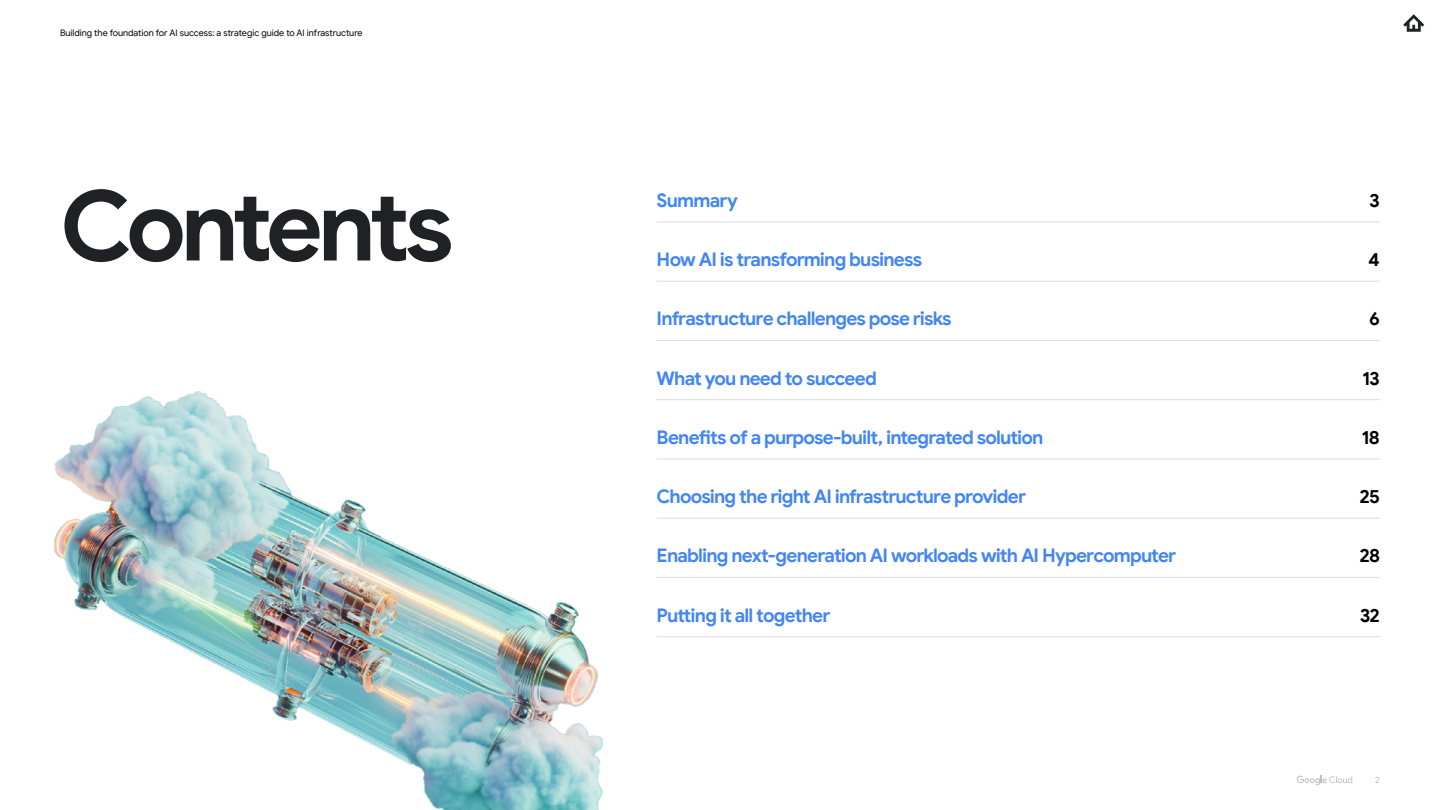
<style>
.page{position:relative;width:1440px;height:810px;background:#fff}
.page>*{position:absolute;margin:0;border:0;box-sizing:border-box;transform-origin:0 0}
.t1{font:700 97.5px "Google Sans";letter-spacing:-.07em;color:#202124}
.t2{font:700 18.75px "Google Sans";letter-spacing:-.045em;color:#4285f4}
.t3{font:700 18.75px "Google Sans";letter-spacing:-.045em;color:#000}
.t4{font:9px "Google Sans";letter-spacing:-.005em;color:#000}
.t5{font:9px "Google Sans";color:#bdc1c6}
</style>
<div class="page">
<img style="left:53px;top:391px;width:550px;height:419px">
<svg style="left:1403px;top:14px;width:21px;height:18px"></svg>
<hr style="left:657px;top:222px;width:723px;height:1px;background:#dadce0">
<hr style="left:657px;top:281px;width:723px;height:1px;background:#dadce0">
<hr style="left:657px;top:340px;width:723px;height:1px;background:#dadce0">
<hr style="left:657px;top:399px;width:723px;height:1px;background:#dadce0">
<hr style="left:657px;top:459px;width:723px;height:1px;background:#dadce0">
<hr style="left:657px;top:518px;width:723px;height:1px;background:#dadce0">
<hr style="left:657px;top:577px;width:723px;height:1px;background:#dadce0">
<hr style="left:657px;top:636px;width:723px;height:1px;background:#dadce0">
<svg style="left:1297px;top:776px;width:55px;height:9px"></svg>
<p class="t4" style="left:60px;top:27px;width:304px">Building the foundation for AI success: a strategic guide to AI infrastructure</p>
<h1 class="t1" style="left:60px;top:166px;width:395px">Contents</h1>
<p class="t2" style="left:657px;top:189px;width:83px">Summary</p>
<p class="t3" style="left:1369px;top:189px;width:12px">3</p>
<p class="t2" style="left:657px;top:248px;width:267px">How AI is transforming business</p>
<p class="t3" style="left:1368px;top:248px;width:13px">4</p>
<p class="t2" style="left:657px;top:307px;width:297px">Infrastructure challenges pose risks</p>
<p class="t3" style="left:1369px;top:307px;width:12px">6</p>
<p class="t2" style="left:657px;top:367px;width:222px">What you need to succeed</p>
<p class="t3" style="left:1362px;top:367px;width:19px">13</p>
<p class="t2" style="left:657px;top:426px;width:388px">Benefits of a purpose-built, integrated solution</p>
<p class="t3" style="left:1362px;top:426px;width:20px">18</p>
<p class="t2" style="left:657px;top:485px;width:371px">Choosing the right AI infrastructure provider</p>
<p class="t3" style="left:1359px;top:485px;width:22px">25</p>
<p class="t2" style="left:657px;top:544px;width:521px">Enabling next-generation AI workloads with AI Hypercomputer</p>
<p class="t3" style="left:1359px;top:544px;width:22px">28</p>
<p class="t2" style="left:657px;top:604px;width:175px">Putting it all together</p>
<p class="t3" style="left:1360px;top:604px;width:22px">32</p>
<p class="t5" style="left:1375px;top:774px;width:6px">2</p>
</div>
